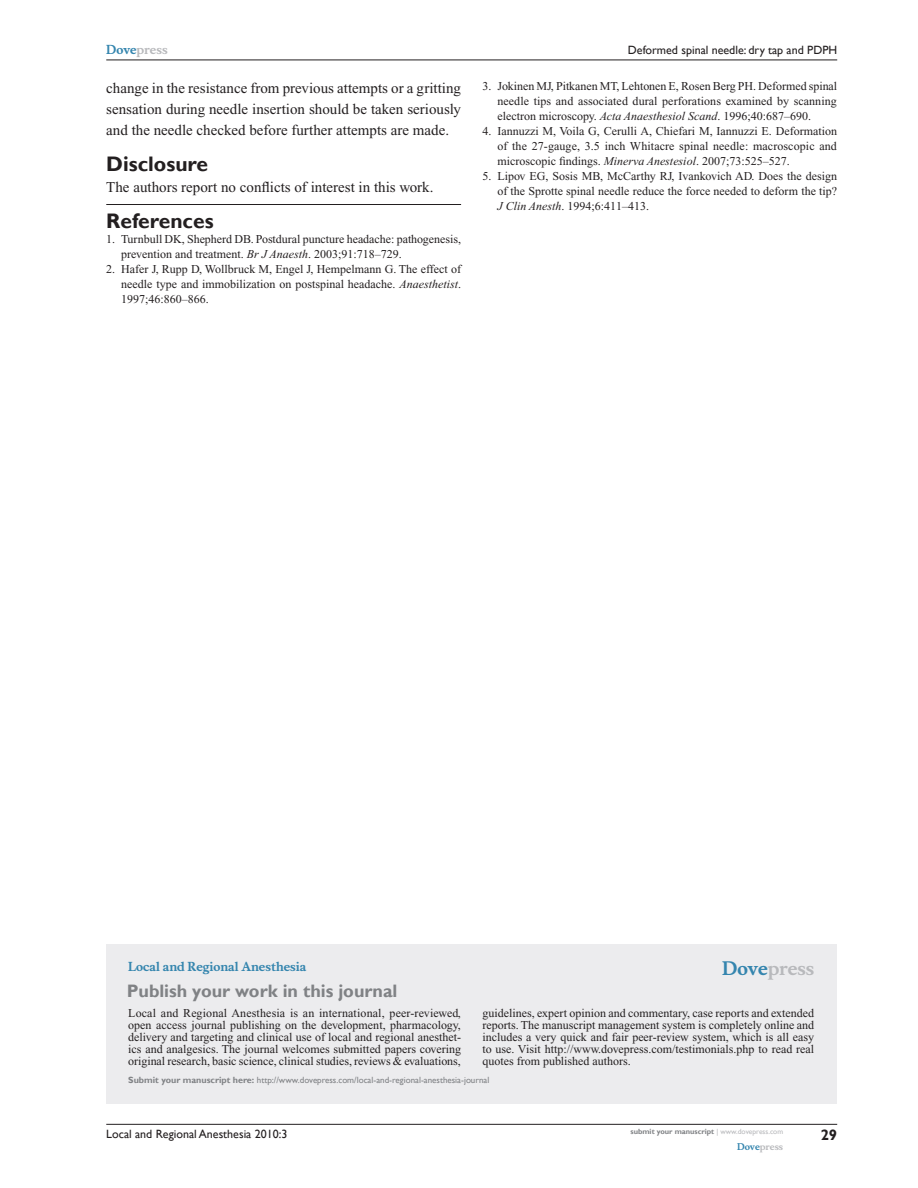
<style>
.page{position:relative;width:918px;height:1188px;background:#fff}
.page>*{position:absolute;margin:0;border:0;box-sizing:border-box;transform-origin:0 0}
.t1{font:700 21px "Gill Sans";color:#231f20}
.t2{font:700 18px "Gill Sans";color:#808285}
.t3{font:700 18px "Musee";color:#b8b9bc}
.t4{font:15px/21px "Times New Roman";color:#231f20;text-align:justify}
.t5{font:700 15px "Gill Sans";color:#231f20}
.t6{font:12px/15px "Times New Roman";color:#231f20;text-align:justify}
.t7{font:12px "Gill Sans";color:#231f20}
.t8{font:700 12px "Musee";color:#3485ae}
.t9{font:700 12px "Musee";color:#b8b9bc}
.t10{font:9px "Gill Sans";color:#808285}
.t11{font:700 9px "Musee";color:#b8b9bc}
.t12{font:700 7.5px "Gill Sans";color:#808285}
.s1{color:#3485ae}
.s2{font-style:italic}
.s3{font-weight:700}
.s4{font-weight:400;color:#b8b9bc}
</style>
<div class="page">
<div style="left:106px;top:944px;width:731px;height:159px;background:#ececee"></div>
<hr style="left:106px;top:1124px;width:731px;height:1px;background:#231f20">
<hr style="left:106px;top:60px;width:731px;height:1px;background:#231f20">
<hr style="left:106px;top:204px;width:355px;height:1px;background:#231f20">
<p class="t9" style="left:106px;top:43px;width:63px"><span class="s1">Dove</span>press</p>
<p class="t4" style="left:106px;top:77px;width:356px">change in the resistance from previous attempts or a gritting sensation during needle insertion should be taken seriously and the needle checked before further attempts are made.</p>
<h1 class="t1" style="left:106px;top:151px;width:103px">Disclosure</h1>
<p class="t4" style="left:106px;top:176px;width:329px">The authors report no conflicts of interest in this work.</p>
<h1 class="t1" style="left:106px;top:208px;width:109px">References</h1>
<p class="t6" style="left:121px;top:231px;width:341px;text-indent:-15px">1. Turnbull DK, Shepherd DB. Postdural puncture headache: pathogenesis, prevention and treatment. <span class="s2">Br J Anaesth</span>. 2003;91:718–729.</p>
<p class="t6" style="left:121px;top:261px;width:341px;text-indent:-15px">2. Hafer J, Rupp D, Wollbruck M, Engel J, Hempelmann G. The effect of needle type and immobilization on postspinal headache. <span class="s2">Anaesthetist</span>.<br>1997;46:860–866.</p>
<p class="t7" style="left:628px;top:43px;width:211px">Deformed spinal needle: dry tap and PDPH</p>
<p class="t6" style="left:497px;top:79px;width:341px;text-indent:-15px">3. Jokinen MJ, Pitkanen MT, Lehtonen E, Rosen Berg PH. Deformed spinal needle tips and associated dural perforations examined by scanning electron microscopy. <span class="s2">Acta Anaesthesiol Scand</span>. 1996;40:687–690.</p>
<p class="t6" style="left:497px;top:124px;width:341px;text-indent:-15px">4. Iannuzzi M, Voila G, Cerulli A, Chiefari M, Iannuzzi E. Deformation of the 27-gauge, 3.5 inch Whitacre spinal needle: macroscopic and microscopic findings. <span class="s2">Minerva Anestesiol</span>. 2007;73:525–527.</p>
<p class="t6" style="left:497px;top:169px;width:341px;text-indent:-15px">5. Lipov EG, Sosis MB, McCarthy RJ, Ivankovich AD. Does the design of the Sprotte spinal needle reduce the force needed to deform the tip?<br><span class="s2">J Clin Anesth</span>. 1994;6:411–413.</p>
<p class="t8" style="left:128px;top:959px;width:180px">Local and Regional Anesthesia</p>
<h2 class="t2" style="left:127px;top:980px;width:272px">Publish your work in this journal</h2>
<h2 class="t3" style="left:722px;top:958px;width:94px"><span class="s1">Dove</span>press</h2>
<p class="t6" style="left:128px;top:1007px;width:334px;line-height:12px">Local and Regional Anesthesia is an international, peer-reviewed, open access journal publishing on the development, pharmacology, delivery and targeting and clinical use of local and regional anesthet&shy;ics and analgesics. The journal welcomes submitted papers covering original research, basic science, clinical studies, reviews &amp; evaluations,</p>
<p class="t6" style="left:482px;top:1007px;width:333px;line-height:12px">guidelines, expert opinion and commentary, case reports and extended reports. The manuscript management system is completely online and includes a very quick and fair peer-review system, which is all easy to use. Visit http://www.dovepress.com/testimonials.php to read real quotes from published authors.</p>
<p class="t10" style="left:128px;top:1075px;width:363px"><span class="s3">Submit your manuscript here:</span> http://www.dovepress.com/local-and-regional-anesthesia-journal</p>
<p class="t7" style="left:106px;top:1127px;width:183px">Local and Regional Anesthesia 2010:3</p>
<p class="t12" style="left:631px;top:1127px;width:154px">submit your manuscript <span class="s4">| www.dovepress.com</span></p>
<p class="t11" style="left:737px;top:1141px;width:48px"><span class="s1">Dove</span>press</p>
<p class="t5" style="left:821px;top:1126px;width:18px">29</p>
</div>
